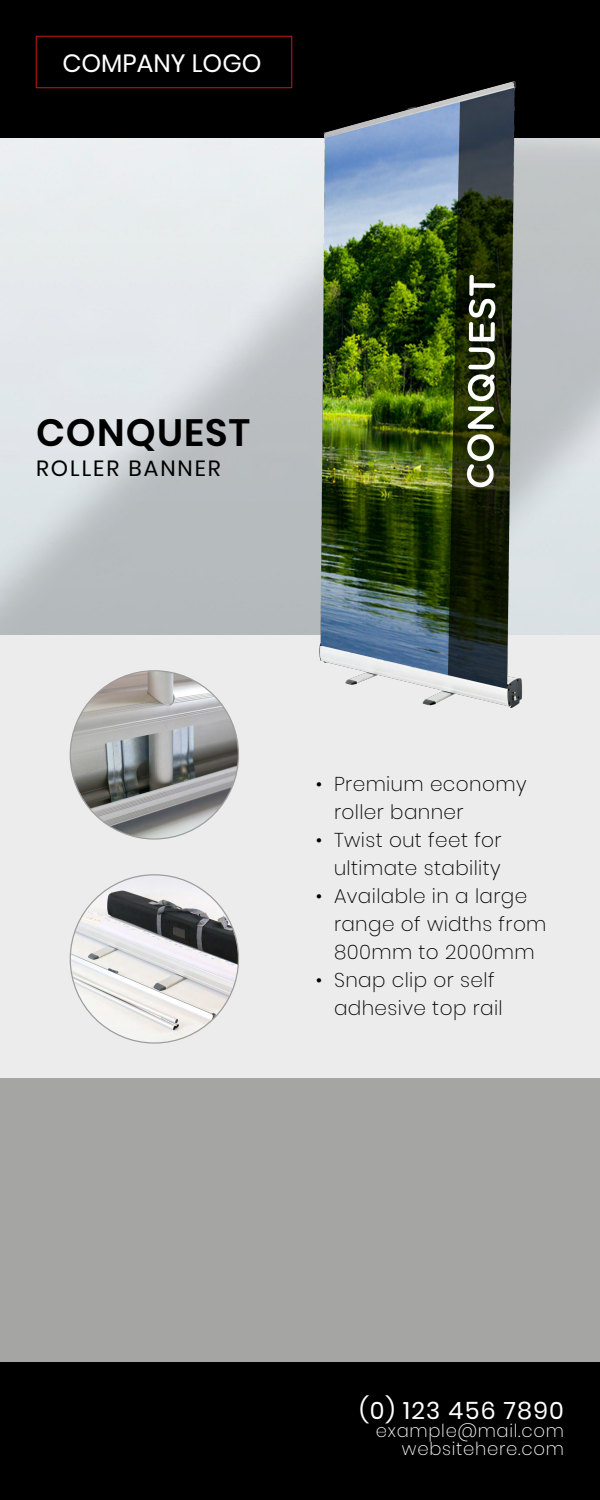
<style>
.page{position:relative;width:600px;height:1500px;background:#fff}
.page>*{position:absolute;margin:0;border:0;box-sizing:border-box;transform-origin:0 0}
.t1{font:600 38px "Poppins";letter-spacing:.03em;color:#000}
.t2{font:25px "Poppins";color:#fff}
.t3{font:24px "Poppins";letter-spacing:.05em;color:#fff}
.t4{font:22px "Poppins";letter-spacing:.09em;color:#000}
.t5{font:200 20px/28px "Poppins";letter-spacing:.02em;color:#000}
.t6{font:200 18px/18px "Poppins";letter-spacing:.04em;color:#fff;text-align:right}
</style>
<div class="page">
<div style="left:0;top:1078px;width:600px;height:284px;background:#a5a5a4"></div>
<div style="left:0;top:1362px;width:600px;height:138px;background:#000"></div>
<img style="left:0;top:0;width:600px;height:636px">
<div style="left:0;top:636px;width:600px;height:442px;background:#ececec"></div>
<img style="left:70px;top:875px;width:168px;height:168px;border-radius:84px">
<img style="left:70px;top:671px;width:168px;height:167px">
<div style="left:36px;top:36px;width:256px;height:52px;border:1px solid #cd171a"></div>
<img style="left:273px;top:59px;width:303px;height:649px">
<p class="t2" style="left:62px;top:49px;width:201px">COMPANY LOGO</p>
<h1 class="t1" style="left:36px;top:411px;width:215px">CONQUEST</h1>
<p class="t4" style="left:36px;top:456px;width:186px">ROLLER BANNER</p>
<p class="t5" style="left:334px;top:770px;width:194px;text-indent:-18px">• Premium economy roller banner</p>
<p class="t5" style="left:316px;top:826px;width:187px;text-align:right">• Twist out feet for ultimate stability</p>
<p class="t5" style="left:334px;top:882px;width:214px;text-indent:-18px">• Available in a large range of widths from<br>800mm to 2000mm</p>
<p class="t5" style="left:334px;top:966px;width:170px;text-indent:-18px">• Snap clip or self adhesive top rail</p>
<p class="t3" style="left:359px;top:1397px;width:206px">(0) 123 456 7890</p>
<p class="t6" style="left:376px;top:1422px;width:190px">example@mail.com websitehere.com</p>
</div>
